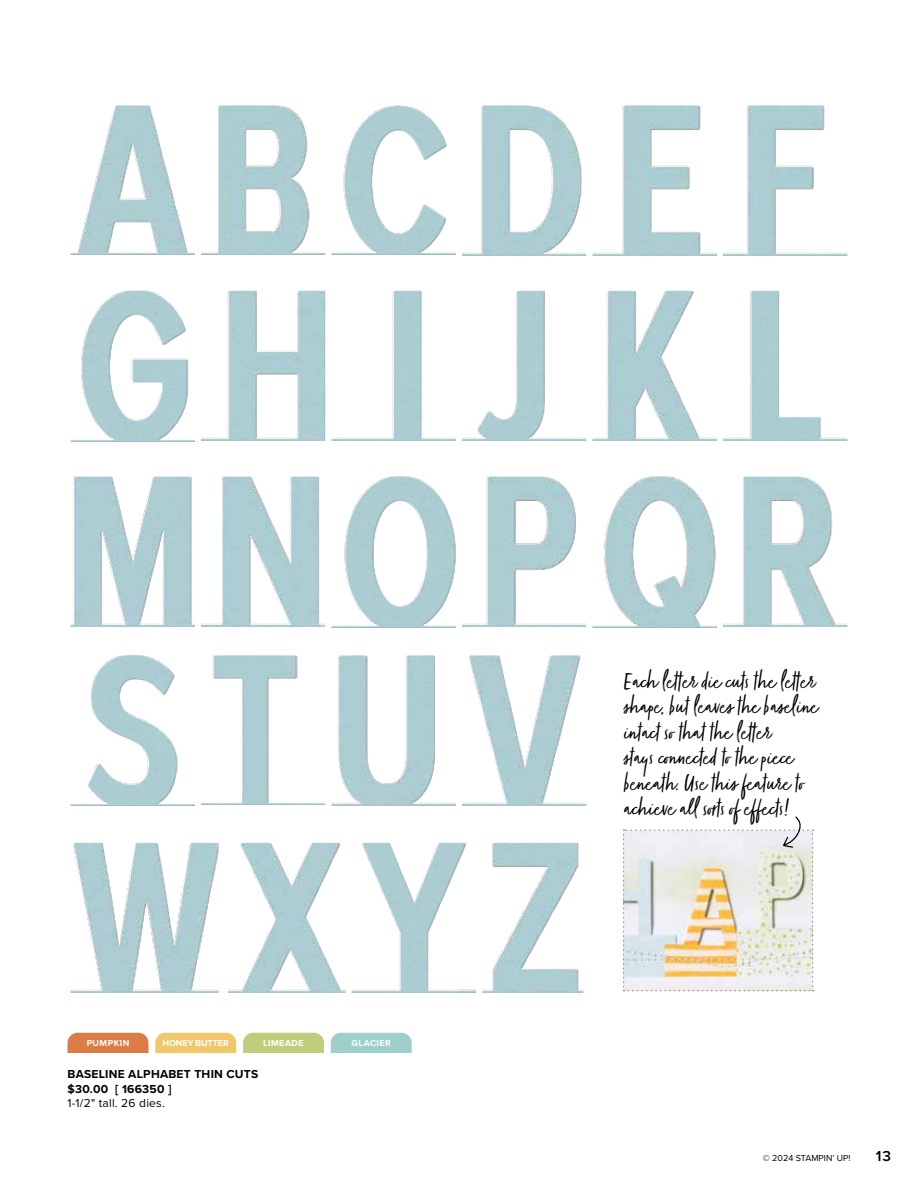
<style>
.page{position:relative;width:918px;height:1188px;background:#fff}
.page>*{position:absolute;margin:0;border:0;box-sizing:border-box;transform-origin:0 0}
.t1{font:25.5px/25.5px "Zooja Light Pro";color:#000}
.t2{font:600 15px "Proxima Nova";color:#000}
.t3{font:700 12px/14.4px "Proxima Nova";letter-spacing:.02em;color:#000}
.t4{font:12px "Proxima Nova";letter-spacing:.02em;color:#000}
.t5{font:700 9px "Proxima Nova";letter-spacing:.045em;color:#fff}
.t6{font:9px "Proxima Nova";color:#000}
.t7{font:700 9px "Proxima Nova";color:#fff}
</style>
<div class="page">
<img style="left:482px;top:844px;width:101px;height:149px">
<img style="left:229px;top:844px;width:117px;height:149px">
<img style="left:353px;top:844px;width:122px;height:149px">
<img style="left:71px;top:106px;width:775px;height:149px">
<img style="left:71px;top:292px;width:776px;height:149px">
<img style="left:71px;top:477px;width:776px;height:150px">
<img style="left:71px;top:656px;width:514px;height:150px">
<img style="left:71px;top:844px;width:147px;height:149px">
<div style="left:68px;top:1033px;width:80px;height:20px;background:#dc7d47"></div>
<div style="left:331px;top:1033px;width:81px;height:20px;background:#9dd0ca"></div>
<div style="left:243px;top:1033px;width:81px;height:20px;background:#bfce7a"></div>
<div style="left:155px;top:1033px;width:81px;height:20px;background:#f0c86b"></div>
<svg style="left:623px;top:816px;width:191px;height:175px"></svg>
<p class="t5" style="left:87px;top:1037px;width:44px">PUMPKIN</p>
<p class="t7" style="left:162px;top:1037px;width:68px">HONEY BUTTER</p>
<p class="t5" style="left:263px;top:1037px;width:42px">LIMEADE</p>
<p class="t5" style="left:351px;top:1037px;width:41px">GLACIER</p>
<p class="t3" style="left:68px;top:1067px;width:192px">BASELINE ALPHABET THIN CUTS $30.00 [ 166350 ]</p>
<p class="t4" style="left:68px;top:1094px;width:99px">1-1/2" tall. 26 dies.</p>
<p class="t1" style="left:623px;top:671px;width:196px">Each letter die cuts the letter shape, but leaves the baseline intact so that the letter<br>stays connected to the piece beneath. Use this feature to achieve all sorts of effects!</p>
<p class="t6" style="left:763px;top:1151px;width:89px">© 2024 STAMPIN’ UP!</p>
<p class="t2" style="left:876px;top:1145px;width:17px">13</p>
</div>
